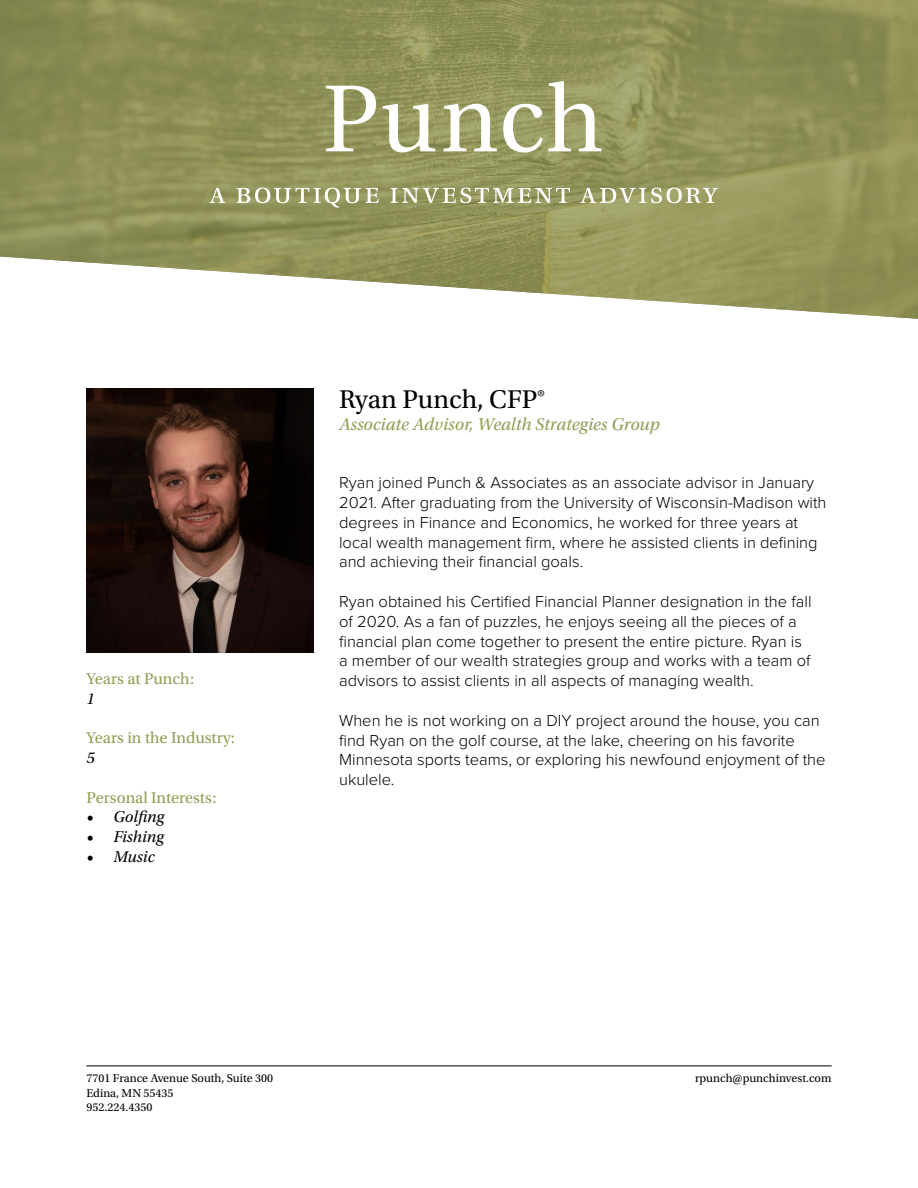
<style>
.page{position:relative;width:918px;height:1188px;background:#fff}
.page>*{position:absolute;margin:0;border:0;box-sizing:border-box;transform-origin:0 0}
.t1{font:27px "Utopia Std";color:#000}
.t2{font:italic 18px "Utopia Std";color:#949c55}
.t3{font:300 16.5px/19.8px "Proxima Nova";color:#000}
.t4{font:16.5px "Utopia Std";color:#949c55}
.t5{font:italic 16.5px "Utopia Std";color:#000}
.t6{font:12px/14.4px "Utopia Std";color:#000}
</style>
<div class="page">
<svg style="left:0;top:0;width:918px;height:319px;background:#9b9d69"></svg>
<svg style="left:209px;top:188px;width:16px;height:15px"></svg>
<svg style="left:236px;top:188px;width:143px;height:20px"></svg>
<svg style="left:390px;top:188px;width:180px;height:15px"></svg>
<svg style="left:580px;top:188px;width:138px;height:15px"></svg>
<svg style="left:326px;top:86px;width:50px;height:65px"></svg>
<svg style="left:383px;top:104px;width:52px;height:48px"></svg>
<svg style="left:444px;top:104px;width:53px;height:47px"></svg>
<svg style="left:503px;top:81px;width:99px;height:71px"></svg>
<hr style="left:86px;top:1066px;width:746px;height:1px;background:#000">
<img style="left:86px;top:389px;width:227px;height:263px">
<p class="t4" style="left:86px;top:670px;width:110px">Years at Punch:</p>
<p class="t5" style="left:86px;top:689px;width:10px">1</p>
<p class="t4" style="left:86px;top:729px;width:150px">Years in the Industry:</p>
<p class="t5" style="left:86px;top:749px;width:10px">5</p>
<p class="t4" style="left:86px;top:788px;width:132px">Personal Interests:</p>
<p class="t5" style="left:86px;top:808px;width:79px">• Golfing</p>
<p class="t5" style="left:86px;top:828px;width:79px">• Fishing</p>
<p class="t5" style="left:86px;top:848px;width:70px">• Music</p>
<h1 class="t1" style="left:339px;top:385px;width:207px">Ryan Punch, CFP®</h1>
<p class="t2" style="left:339px;top:414px;width:322px">Associate Advisor, Wealth Strategies Group</p>
<p class="t3" style="left:339px;top:472px;width:489px">Ryan joined Punch &amp; Associates as an associate advisor in January 2021. After graduating from the University of Wisconsin-Madison with degrees in Finance and Economics, he worked for three years at local wealth management firm, where he assisted clients in defining and achieving their financial goals.</p>
<p class="t3" style="left:339px;top:591px;width:474px">Ryan obtained his Certified Financial Planner designation in the fall of 2020. As a fan of puzzles, he enjoys seeing all the pieces of a financial plan come together to present the entire picture. Ryan is a member of our wealth strategies group and works with a team of advisors to assist clients in all aspects of managing wealth.</p>
<p class="t3" style="left:339px;top:710px;width:488px">When he is not working on a DIY project around the house, you can find Ryan on the golf course, at the lake, cheering on his favorite Minnesota sports teams, or exploring his newfound enjoyment of the ukulele.</p>
<p class="t6" style="left:86px;top:1071px;width:188px">7701 France Avenue South, Suite 300<br>Edina, MN 55435<br>952.224.4350</p>
<p class="t6" style="left:695px;top:1071px;width:138px">rpunch@punchinvest.com</p>
</div>
